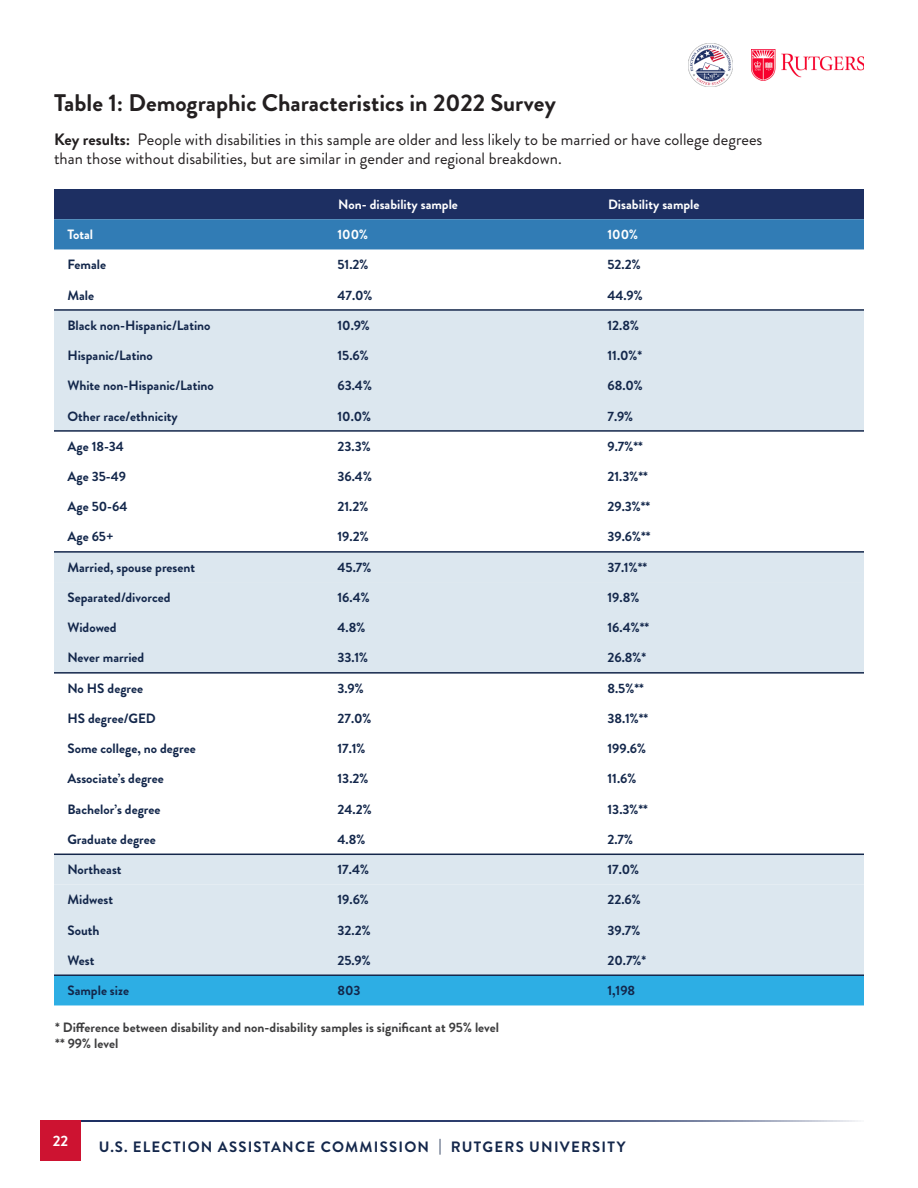
<style>
.page{position:relative;width:918px;height:1188px;background:#fff}
.page>*{position:absolute;margin:0;border:0;box-sizing:border-box;transform-origin:0 0}
.t1{font:700 24px "Brandon Grotesque";color:#231f20}
.Body{font:16.5px/19.8px "Brandon Grotesque";color:#231f20}
.t2{font:700 15px "Brandon Grotesque";letter-spacing:.08em;color:#14274b}
.t3{font:700 15px "Brandon Grotesque";color:#fff}
.t4{font:700 13.5px "Brandon Grotesque";color:#13274b}
.t5{font:700 13.5px/16.2px "Brandon Grotesque";color:#3e3e3f}
.t6{font:700 13.5px "Brandon Grotesque";color:#fff}
.s1{font-weight:700}
</style>
<div class="page">
<hr style="left:71px;top:1120px;width:793px;height:2px;background:#1e3063">
<div style="left:40px;top:1120px;width:41px;height:41px;background:#cd1331"></div>
<img style="left:689px;top:44px;width:43px;height:43px">
<img style="left:751px;top:50px;width:113px;height:30px">
<svg style="left:54px;top:189px;width:810px;height:60px;background:#27558b"></svg>
<svg style="left:54px;top:311px;width:810px;height:361px;fill:#dce7ef"></svg>
<div style="left:54px;top:553px;width:810px;height:29px;background:#dce7ef"></div>
<div style="left:54px;top:855px;width:810px;height:30px;background:#dce7ef"></div>
<div style="left:54px;top:885px;width:810px;height:89px;background:#dce7ef"></div>
<div style="left:54px;top:976px;width:810px;height:29px;background:#2daee4"></div>
<hr style="left:54px;top:309px;width:270px;height:2px;background:#14274b">
<hr style="left:324px;top:309px;width:270px;height:2px;background:#14274b">
<hr style="left:594px;top:309px;width:270px;height:2px;background:#14274b">
<hr style="left:54px;top:430px;width:270px;height:2px;background:#14274b">
<hr style="left:324px;top:430px;width:270px;height:2px;background:#14274b">
<hr style="left:594px;top:430px;width:270px;height:2px;background:#14274b">
<hr style="left:54px;top:551px;width:270px;height:2px;background:#14274b">
<hr style="left:324px;top:551px;width:270px;height:2px;background:#14274b">
<hr style="left:594px;top:551px;width:270px;height:2px;background:#14274b">
<hr style="left:54px;top:672px;width:270px;height:2px;background:#14274b">
<hr style="left:324px;top:672px;width:270px;height:2px;background:#14274b">
<hr style="left:594px;top:672px;width:270px;height:2px;background:#14274b">
<hr style="left:54px;top:974px;width:270px;height:2px;background:#14274b">
<hr style="left:324px;top:974px;width:270px;height:2px;background:#14274b">
<hr style="left:594px;top:974px;width:270px;height:2px;background:#14274b">
<hr style="left:54px;top:854px;width:270px;height:1px;background:#14274b">
<hr style="left:324px;top:854px;width:270px;height:1px;background:#14274b">
<hr style="left:594px;top:854px;width:270px;height:1px;background:#14274b">
<p class="t1" style="left:54px;top:86px;width:503px">Table 1: Demographic Characteristics in 2022 Survey</p>
<p class="Body" style="left:54px;top:129px;width:710px"><span class="s1">Key results:</span> People with disabilities in this sample are older and less likely to be married or have college degrees than those without disabilities, but are similar in gender and regional breakdown.</p>
<p class="t6" style="left:338px;top:195px;width:121px">Non- disability sample</p>
<p class="t6" style="left:608px;top:195px;width:93px">Disability sample</p>
<p class="t6" style="left:68px;top:225px;width:27px">Total</p>
<p class="t6" style="left:338px;top:225px;width:32px">100%</p>
<p class="t6" style="left:608px;top:225px;width:32px">100%</p>
<p class="t4" style="left:68px;top:255px;width:40px">Female</p>
<p class="t4" style="left:338px;top:255px;width:32px">51.2%</p>
<p class="t4" style="left:608px;top:255px;width:35px">52.2%</p>
<p class="t4" style="left:68px;top:285px;width:28px">Male</p>
<p class="t4" style="left:338px;top:285px;width:36px">47.0%</p>
<p class="t4" style="left:608px;top:285px;width:37px">44.9%</p>
<p class="t4" style="left:68px;top:316px;width:145px">Black non-Hispanic/Latino</p>
<p class="t4" style="left:338px;top:316px;width:34px">10.9%</p>
<p class="t4" style="left:608px;top:316px;width:33px">12.8%</p>
<p class="t4" style="left:68px;top:346px;width:87px">Hispanic/Latino</p>
<p class="t4" style="left:338px;top:346px;width:33px">15.6%</p>
<p class="t4" style="left:608px;top:346px;width:36px">11.0%*</p>
<p class="t4" style="left:68px;top:376px;width:148px">White non-Hispanic/Latino</p>
<p class="t4" style="left:338px;top:376px;width:36px">63.4%</p>
<p class="t4" style="left:608px;top:376px;width:37px">68.0%</p>
<p class="t4" style="left:68px;top:406px;width:112px">Other race/ethnicity</p>
<p class="t4" style="left:338px;top:406px;width:35px">10.0%</p>
<p class="t4" style="left:608px;top:406px;width:27px">7.9%</p>
<p class="t4" style="left:68px;top:437px;width:58px">Age 18-34</p>
<p class="t4" style="left:338px;top:437px;width:35px">23.3%</p>
<p class="t4" style="left:608px;top:437px;width:37px">9.7%**</p>
<p class="t4" style="left:68px;top:467px;width:60px">Age 35-49</p>
<p class="t4" style="left:338px;top:467px;width:36px">36.4%</p>
<p class="t4" style="left:608px;top:467px;width:42px">21.3%**</p>
<p class="t4" style="left:68px;top:497px;width:62px">Age 50-64</p>
<p class="t4" style="left:338px;top:497px;width:32px">21.2%</p>
<p class="t4" style="left:608px;top:497px;width:44px">29.3%**</p>
<p class="t4" style="left:68px;top:527px;width:48px">Age 65+</p>
<p class="t4" style="left:338px;top:527px;width:33px">19.2%</p>
<p class="t4" style="left:608px;top:527px;width:45px">39.6%**</p>
<p class="t4" style="left:68px;top:558px;width:129px">Married, spouse present</p>
<p class="t4" style="left:338px;top:558px;width:35px">45.7%</p>
<p class="t4" style="left:608px;top:558px;width:41px">37.1%**</p>
<p class="t4" style="left:68px;top:588px;width:105px">Separated/divorced</p>
<p class="t4" style="left:338px;top:588px;width:34px">16.4%</p>
<p class="t4" style="left:608px;top:588px;width:33px">19.8%</p>
<p class="t4" style="left:68px;top:618px;width:51px">Widowed</p>
<p class="t4" style="left:338px;top:618px;width:29px">4.8%</p>
<p class="t4" style="left:608px;top:618px;width:43px">16.4%**</p>
<p class="t4" style="left:68px;top:648px;width:78px">Never married</p>
<p class="t4" style="left:338px;top:648px;width:32px">33.1%</p>
<p class="t4" style="left:608px;top:648px;width:40px">26.8%*</p>
<p class="t4" style="left:68px;top:679px;width:77px">No HS degree</p>
<p class="t4" style="left:338px;top:679px;width:28px">3.9%</p>
<p class="t4" style="left:608px;top:679px;width:38px">8.5%**</p>
<p class="t4" style="left:68px;top:709px;width:90px">HS degree/GED</p>
<p class="t4" style="left:338px;top:709px;width:35px">27.0%</p>
<p class="t4" style="left:608px;top:709px;width:42px">38.1%**</p>
<p class="t4" style="left:68px;top:739px;width:130px">Some college, no degree</p>
<p class="t4" style="left:338px;top:739px;width:29px">17.1%</p>
<p class="t4" style="left:608px;top:739px;width:40px">199.6%</p>
<p class="t4" style="left:68px;top:769px;width:98px">Associate’s degree</p>
<p class="t4" style="left:338px;top:769px;width:32px">13.2%</p>
<p class="t4" style="left:608px;top:769px;width:30px">11.6%</p>
<p class="t4" style="left:68px;top:800px;width:95px">Bachelor’s degree</p>
<p class="t4" style="left:338px;top:800px;width:36px">24.2%</p>
<p class="t4" style="left:608px;top:800px;width:42px">13.3%**</p>
<p class="t4" style="left:68px;top:830px;width:90px">Graduate degree</p>
<p class="t4" style="left:338px;top:830px;width:29px">4.8%</p>
<p class="t4" style="left:608px;top:830px;width:27px">2.7%</p>
<p class="t4" style="left:68px;top:860px;width:56px">Northeast</p>
<p class="t4" style="left:338px;top:860px;width:33px">17.4%</p>
<p class="t4" style="left:608px;top:860px;width:33px">17.0%</p>
<p class="t4" style="left:68px;top:890px;width:47px">Midwest</p>
<p class="t4" style="left:338px;top:890px;width:33px">19.6%</p>
<p class="t4" style="left:608px;top:890px;width:35px">22.6%</p>
<p class="t4" style="left:68px;top:921px;width:34px">South</p>
<p class="t4" style="left:338px;top:921px;width:35px">32.2%</p>
<p class="t4" style="left:608px;top:921px;width:34px">39.7%</p>
<p class="t4" style="left:68px;top:951px;width:28px">West</p>
<p class="t4" style="left:338px;top:951px;width:35px">25.9%</p>
<p class="t4" style="left:608px;top:951px;width:40px">20.7%*</p>
<p class="t4" style="left:68px;top:981px;width:63px">Sample size</p>
<p class="t4" style="left:338px;top:981px;width:25px">803</p>
<p class="t4" style="left:608px;top:981px;width:29px">1,198</p>
<p class="t5" style="left:55px;top:1019px;width:445px">* Difference between disability and non-disability samples is significant at 95% level ** 99% level</p>
<p class="t3" style="left:53px;top:1131px;width:17px">22</p>
<p class="t2" style="left:99px;top:1136px;width:528px">U.S. ELECTION ASSISTANCE COMMISSION | RUTGERS UNIVERSITY</p>
</div>
